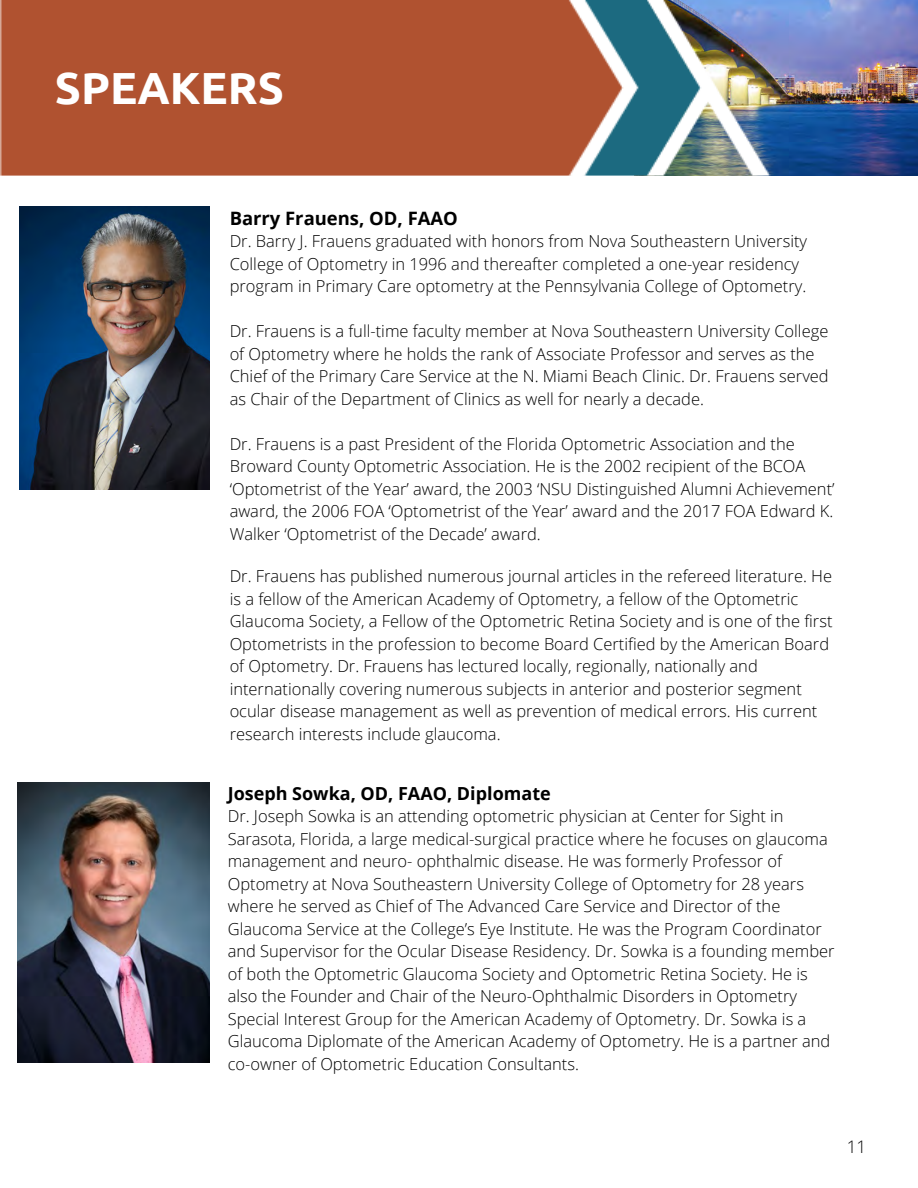
<style>
.page{position:relative;width:918px;height:1188px;background:#fff}
.page>*{position:absolute;margin:0;border:0;box-sizing:border-box;transform-origin:0 0}
.t1{font:700 45px "Ubuntu";color:#fff}
.t2{font:700 18.45px "Open Sans";color:#000}
.t3{font:700 18px "Open Sans";color:#000}
.t4{font:300 17.25px "Open Sans";color:#000}
.t5{font:300 16.5px/22.5px "Open Sans";color:#000}
</style>
<div class="page">
<img style="left:0;top:0;width:918px;height:1063px">
<img style="left:17px;top:782px;width:193px;height:280px">
<img style="left:19px;top:206px;width:191px;height:284px">
<h1 class="t1" style="left:55px;top:62px;width:231px">SPEAKERS</h1>
<p class="t2" style="left:230px;top:205px;width:230px">Barry Frauens, OD, FAAO</p>
<p class="t5" style="left:230px;top:230px;width:579px">Dr. Barry J. Frauens graduated with honors from Nova Southeastern University<br>College of Optometry in 1996 and thereafter completed a one-year residency program in Primary Care optometry at the Pennsylvania College of Optometry.</p>
<p class="t5" style="left:230px;top:320px;width:601px">Dr. Frauens is a full-time faculty member at Nova Southeastern University College of Optometry where he holds the rank of Associate Professor and serves as the Chief of the Primary Care Service at the N. Miami Beach Clinic. Dr. Frauens served as Chair of the Department of Clinics as well for nearly a decade.</p>
<p class="t5" style="left:230px;top:432px;width:606px">Dr. Frauens is a past President of the Florida Optometric Association and the Broward County Optometric Association. He is the 2002 recipient of the BCOA ‘Optometrist of the Year’ award, the 2003 ‘NSU Distinguished Alumni Achievement’ award, the 2006 FOA ‘Optometrist of the Year’ award and the 2017 FOA Edward K.<br>Walker ‘Optometrist of the Decade’ award.</p>
<p class="t5" style="left:230px;top:565px;width:604px">Dr. Frauens has published numerous journal articles in the refereed literature. He is a fellow of the American Academy of Optometry, a fellow of the Optometric Glaucoma Society, a Fellow of the Optometric Retina Society and is one of the first Optometrists in the profession to become Board Certified by the American Board of Optometry. Dr. Frauens has lectured locally, regionally, nationally and internationally covering numerous subjects in anterior and posterior segment ocular disease management as well as prevention of medical errors. His current research interests include glaucoma.</p>
<p class="t3" style="left:228px;top:780px;width:325px">Joseph Sowka, OD, FAAO, Diplomate</p>
<p class="t5" style="left:228px;top:804px;width:608px">Dr. Joseph Sowka is an attending optometric physician at Center for Sight in Sarasota, Florida, a large medical-surgical practice where he focuses on glaucoma management and neuro- ophthalmic disease. He was formerly Professor of Optometry at Nova Southeastern University College of Optometry for 28 years where he served as Chief of The Advanced Care Service and Director of the Glaucoma Service at the College’s Eye Institute. He was the Program Coordinator and Supervisor for the Ocular Disease Residency. Dr. Sowka is a founding member of both the Optometric Glaucoma Society and Optometric Retina Society. He is also the Founder and Chair of the Neuro-Ophthalmic Disorders in Optometry Special Interest Group for the American Academy of Optometry. Dr. Sowka is a Glaucoma Diplomate of the American Academy of Optometry. He is a partner and co-owner of Optometric Education Consultants.</p>
<p class="t4" style="left:847px;top:1134px;width:21px">11</p>
</div>
